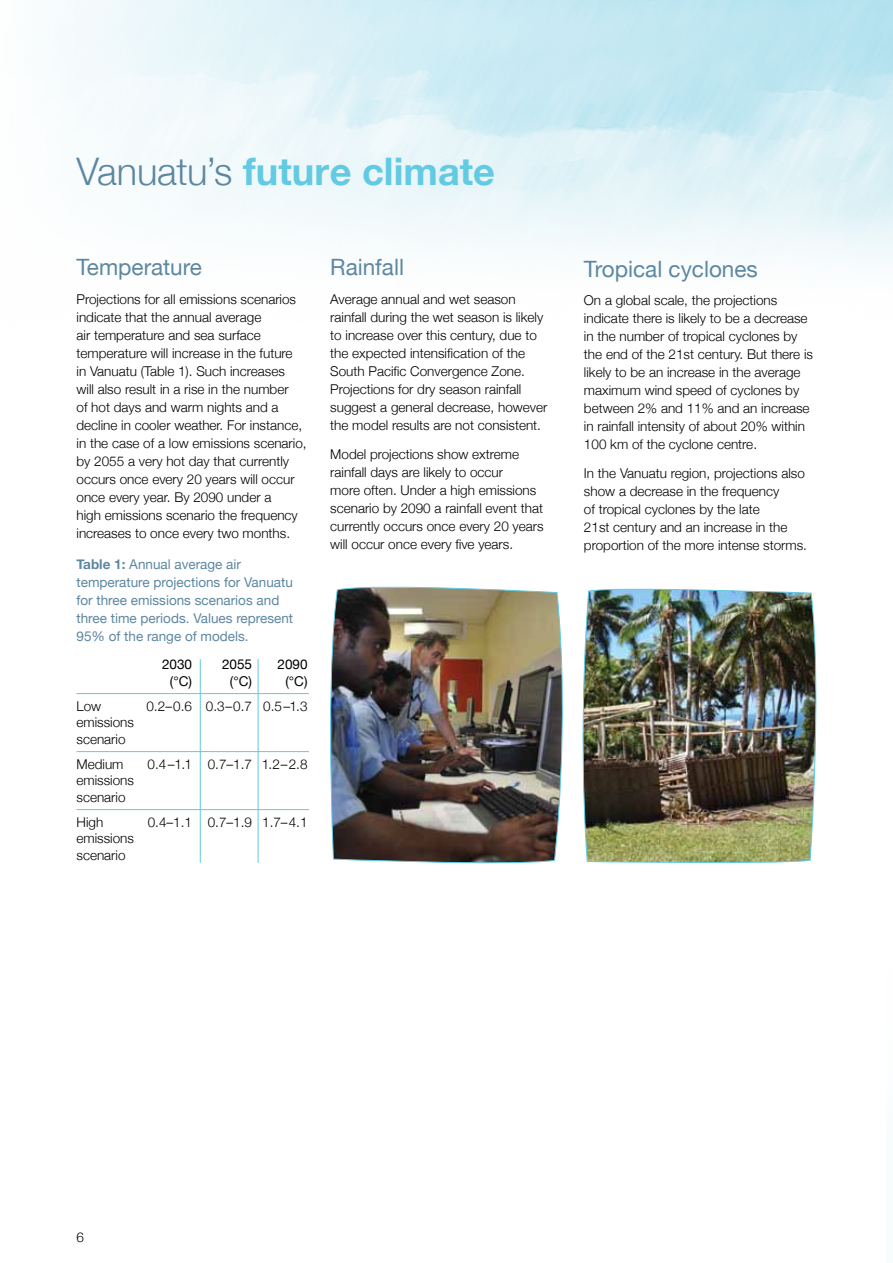
<style>
.page{position:relative;width:893px;height:1263px;background:#fff}
.page>*{position:absolute;margin:0;border:0;box-sizing:border-box;transform-origin:0 0}
.t1{font:700 37.95px "Helvetica Neue";color:#62cae3}
.t2{font:22.5px "Helvetica Neue";color:#5d87a1}
.t3{font:300 13.5px/18px "Helvetica Neue";color:#000}
.t4{font:13.5px/18px "Helvetica Neue";color:#5d87a1}
.t5{font:13.5px "Helvetica Neue";color:#000}
.s1{font-weight:300;color:#5d87a1}
.s2{font-weight:700}
</style>
<div class="page">
<img style="left:330px;top:586px;width:233px;height:278px">
<hr style="left:77px;top:693px;width:232px;height:1px;background:#62cae3">
<hr style="left:77px;top:751px;width:232px;height:1px;background:#62cae3">
<hr style="left:77px;top:809px;width:232px;height:1px;background:#62cae3">
<img style="left:582px;top:588px;width:235px;height:276px">
<hr style="left:200px;top:659px;width:1px;height:204px;background:#62cae3">
<hr style="left:258px;top:659px;width:1px;height:204px;background:#62cae3">
<h1 class="t1" style="left:77px;top:148px;width:420px"><span class="s1">Vanuatu’s</span> future climate</h1>
<h2 class="t2" style="left:77px;top:254px;width:127px">Temperature</h2>
<p class="t3" style="left:77px;top:290px;width:232px">Projections for all emissions scenarios indicate that the annual average<br>air temperature and sea surface temperature will increase in the future<br>in Vanuatu (Table 1). Such increases<br>will also result in a rise in the number<br>of hot days and warm nights and a decline in cooler weather. For instance, in the case of a low emissions scenario, by 2055 a very hot day that currently occurs once every 20 years will occur once every year. By 2090 under a<br>high emissions scenario the frequency increases to once every two months.</p>
<p class="t4" style="left:77px;top:555px;width:218px"><span class="s2">Table 1:</span> Annual average air temperature projections for Vanuatu for three emissions scenarios and three time periods. Values represent<br>95% of the range of models.</p>
<p class="t5" style="left:162px;top:656px;width:32px">2030</p>
<p class="t5" style="left:222px;top:656px;width:32px">2055</p>
<p class="t5" style="left:278px;top:656px;width:32px">2090</p>
<p class="t5" style="left:170px;top:673px;width:24px">(°C)</p>
<p class="t5" style="left:230px;top:673px;width:24px">(°C)</p>
<p class="t5" style="left:285px;top:673px;width:24px">(°C)</p>
<p class="t3" style="left:77px;top:697px;width:26px">Low</p>
<p class="t3" style="left:146px;top:697px;width:163px">0.2–0.6 0.3–0.7 0.5–1.3</p>
<p class="t3" style="left:77px;top:714px;width:59px;line-height:16.5px">emissions scenario</p>
<p class="t3" style="left:77px;top:755px;width:48px">Medium</p>
<p class="t3" style="left:147px;top:755px;width:162px">0.4–1.1 0.7–1.7 1.2–2.8</p>
<p class="t3" style="left:77px;top:772px;width:59px;line-height:16.5px">emissions scenario</p>
<p class="t3" style="left:77px;top:813px;width:28px">High</p>
<p class="t3" style="left:148px;top:813px;width:161px">0.4–1.1 0.7–1.9 1.7–4.1</p>
<p class="t3" style="left:77px;top:830px;width:59px;line-height:16.5px">emissions scenario</p>
<h2 class="t2" style="left:330px;top:254px;width:75px">Rainfall</h2>
<p class="t3" style="left:330px;top:290px;width:219px">Average annual and wet season rainfall during the wet season is likely to increase over this century, due to the expected intensification of the South Pacific Convergence Zone.<br>Projections for dry season rainfall suggest a general decrease, however the model results are not consistent.</p>
<p class="t3" style="left:330px;top:445px;width:215px">Model projections show extreme rainfall days are likely to occur<br>more often. Under a high emissions scenario by 2090 a rainfall event that currently occurs once every 20 years will occur once every five years.</p>
<h2 class="t2" style="left:584px;top:255px;width:175px">Tropical cyclones</h2>
<p class="t3" style="left:584px;top:291px;width:231px">On a global scale, the projections indicate there is likely to be a decrease in the number of tropical cyclones by the end of the 21st century. But there is likely to be an increase in the average maximum wind speed of cyclones by between 2% and 11% and an increase in rainfall intensity of about 20% within 100 km of the cyclone centre.</p>
<p class="t3" style="left:584px;top:464px;width:225px">In the Vanuatu region, projections also show a decrease in the frequency<br>of tropical cyclones by the late<br>21st century and an increase in the proportion of the more intense storms.</p>
<p class="t3" style="left:77px;top:1228px;width:9px">6</p>
</div>
